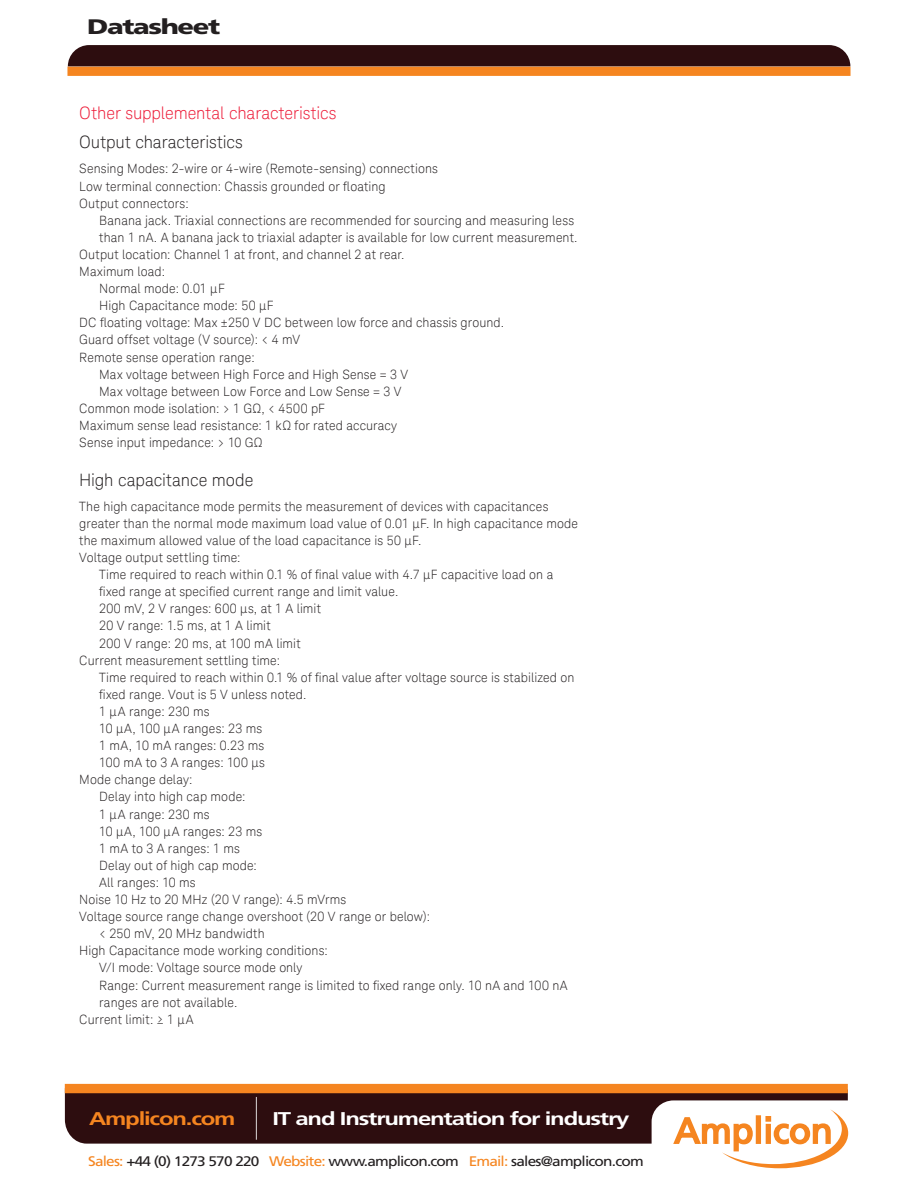
<style>
.page{position:relative;width:918px;height:1188px;background:#fff}
.page>*{position:absolute;margin:0;border:0;box-sizing:border-box;transform-origin:0 0}
.t1{font:900 21px "Frutiger";letter-spacing:-.05em;color:#231f20;scale:1.3 1}
.t2{font:700 18.45px "Frutiger";letter-spacing:-.05em;color:#fff;scale:1.3 1}
.t3{font:700 18.45px "Frutiger";letter-spacing:-.05em;color:#f58520;scale:1.3 1}
.t4{font:300 17.1px "Keysight Sans";color:#231f20}
.t5{font:300 17.1px "Keysight Sans";letter-spacing:-.005em;color:#ed1a37}
.t6{font:13.8px "Frutiger";letter-spacing:-.05em;color:#231f20;scale:1.11 1}
.t7{font:300 12.75px/17.1px "Keysight Sans";letter-spacing:.01em;color:#231f20}
.s1{color:#f58520}
</style>
<div class="page">
<div style="left:67px;top:67px;width:784px;height:9px;background:#f58520"></div>
<div style="left:68px;top:45px;width:782px;height:21px;background:#2d0d0f"></div>
<div style="left:65px;top:1093px;width:783px;height:51px;background:#2d0d0f"></div>
<div style="left:65px;top:1084px;width:783px;height:9px;background:#f58520"></div>
<svg style="left:652px;top:1100px;width:197px;height:69px"></svg>
<hr style="left:256px;top:1097px;width:1px;height:43px;background:#fff;border-radius:50%">
<h1 class="t1" style="left:87px;top:14px;width:104px">Datasheet</h1>
<h3 class="t5" style="left:79px;top:105px;width:259px">Other supplemental characteristics</h3>
<h3 class="t4" style="left:79px;top:135px;width:165px">Output characteristics</h3>
<p class="t7" style="left:79px;top:161px;width:360px">Sensing Modes: 2-wire or 4-wire (Remote-sensing) connections<br>Low terminal connection: Chassis grounded or loating<br>Output connectors:</p>
<p class="t7" style="left:99px;top:213px;width:476px">Banana jack. Triaxial connections are recommended for sourcing and measuring less</p>
<p class="t7" style="left:99px;top:230px;width:480px">than 1 nA. A banana jack to triaxial adapter is available for low current measurement.</p>
<p class="t7" style="left:79px;top:247px;width:327px">Output location: Channel 1 at front, and channel 2 at rear.</p>
<p class="t7" style="left:79px;top:264px;width:87px">Maximum load:</p>
<p class="t7" style="left:99px;top:280px;width:127px">Normal mode: 0.01 μF</p>
<p class="t7" style="left:99px;top:297px;width:176px">High Capacitance mode: 50 μF</p>
<p class="t7" style="left:79px;top:314px;width:426px">DC loating voltage: Max ±250 V DC between low force and chassis ground.</p>
<p class="t7" style="left:79px;top:332px;width:222px">Guard offset voltage (V source): &lt; 4 mV</p>
<p class="t7" style="left:79px;top:349px;width:177px">Remote sense operation range:</p>
<p class="t7" style="left:99px;top:367px;width:311px">Max voltage between High Force and High Sense = 3 V</p>
<p class="t7" style="left:99px;top:384px;width:304px">Max voltage between Low Force and Low Sense = 3 V</p>
<p class="t7" style="left:79px;top:400px;width:247px">Common mode isolation: &gt; 1 GΩ, &lt; 4500 pF</p>
<p class="t7" style="left:79px;top:417px;width:319px">Maximum sense lead resistance: 1 kΩ for rated accuracy</p>
<p class="t7" style="left:79px;top:434px;width:185px">Sense input impedance: &gt; 10 GΩ</p>
<h3 class="t4" style="left:79px;top:472px;width:176px">High capacitance mode</h3>
<p class="t7" style="left:79px;top:499px;width:471px">The high capacitance mode permits the measurement of devices with capacitances</p>
<p class="t7" style="left:79px;top:515px;width:500px">greater than the normal mode maximum load value of 0.01 μF. In high capacitance mode</p>
<p class="t7" style="left:79px;top:532px;width:344px">the maximum allowed value of the load capacitance is 50 μF.</p>
<p class="t7" style="left:79px;top:550px;width:163px">Voltage output settling time:</p>
<p class="t7" style="left:99px;top:566px;width:456px">Time required to reach within 0.1 % of i nal value with 4.7 μF capacitive load on a</p>
<p class="t7" style="left:99px;top:583px;width:301px">ixed range at speciied current range and limit value.</p>
<p class="t7" style="left:99px;top:600px;width:223px">200 mV, 2 V ranges: 600 μs, at 1 A limit</p>
<p class="t7" style="left:99px;top:618px;width:173px">20 V range: 1.5 ms, at 1 A limit</p>
<p class="t7" style="left:99px;top:635px;width:203px">200 V range: 20 ms, at 100 mA limit</p>
<p class="t7" style="left:79px;top:653px;width:202px">Current measurement settling time:</p>
<p class="t7" style="left:99px;top:669px;width:477px">Time required to reach within 0.1 % of i nal value after voltage source is stabilized on</p>
<p class="t7" style="left:99px;top:686px;width:209px">ixed range. Vout is 5 V unless noted.</p>
<p class="t7" style="left:99px;top:703px;width:112px">1 μA range: 230 ms</p>
<p class="t7" style="left:99px;top:720px;width:164px">10 μA, 100 μA ranges: 23 ms</p>
<p class="t7" style="left:99px;top:738px;width:167px">1 mA, 10 mA ranges: 0.23 ms</p>
<p class="t7" style="left:99px;top:754px;width:167px">100 mA to 3 A ranges: 100 μs</p>
<p class="t7" style="left:79px;top:772px;width:115px">Mode change delay:</p>
<p class="t7" style="left:99px;top:789px;width:148px">Delay into high cap mode:</p>
<p class="t7" style="left:99px;top:806px;width:112px">1 μA range: 230 ms</p>
<p class="t7" style="left:99px;top:823px;width:164px">10 μA, 100 μA ranges: 23 ms</p>
<p class="t7" style="left:99px;top:841px;width:142px">1 mA to 3 A ranges: 1 ms</p>
<p class="t7" style="left:99px;top:858px;width:159px">Delay out of high cap mode:</p>
<p class="t7" style="left:99px;top:875px;width:98px">All ranges: 10 ms</p>
<p class="t7" style="left:79px;top:892px;width:268px">Noise 10 Hz to 20 MHz (20 V range): 4.5 mVrms</p>
<p class="t7" style="left:79px;top:909px;width:352px">Voltage source range change overshoot (20 V range or below):</p>
<p class="t7" style="left:99px;top:926px;width:167px">&lt; 250 mV, 20 MHz bandwidth</p>
<p class="t7" style="left:79px;top:943px;width:250px">High Capacitance mode working conditions:</p>
<p class="t7" style="left:99px;top:960px;width:205px">V/I mode: Voltage source mode only</p>
<p class="t7" style="left:99px;top:977px;width:470px">Range: Current measurement range is limited to ixed range only. 10 nA and 100 nA</p>
<p class="t7" style="left:99px;top:995px;width:140px">ranges are not available.</p>
<p class="t7" style="left:79px;top:1011px;width:116px">Current limit: ≥ 1 µA</p>
<h2 class="t3" style="left:89px;top:1108px;width:114px">Amplicon.com</h2>
<h2 class="t2" style="left:273px;top:1108px;width:276px">IT and Instrumentation for industry</h2>
<p class="t6" style="left:88px;top:1153px;width:502px"><span class="s1">Sales:</span> +44 (0) 1273 570 220 <span class="s1">Website:</span> www.amplicon.com <span class="s1">Email:</span> sales@amplicon.com</p>
</div>
